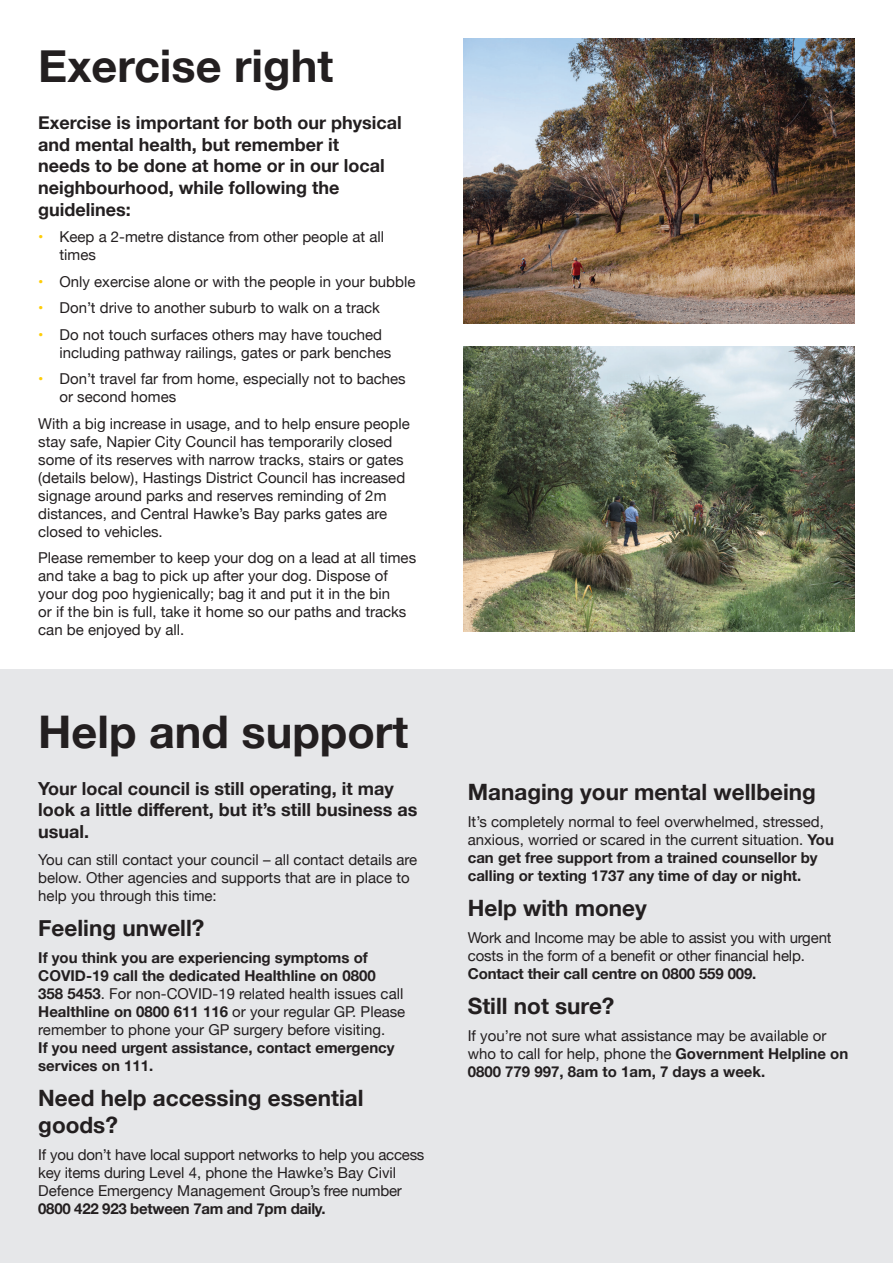
<style>
.page{position:relative;width:893px;height:1263px;background:#fff}
.page>*{position:absolute;margin:0;border:0;box-sizing:border-box;transform-origin:0 0}
.t1{font:700 45px "Helvetica Neue";color:#231f20}
.t2{font:700 22.5px/27px "Helvetica Neue";color:#231f20}
.t3{font:700 18px/21.6px "Helvetica Neue";color:#231f20}
.t4{font:15px/18px "Helvetica Neue";color:#231f20}
.t5{font:700 15px/18px "Helvetica Neue";color:#231f20}
.s1{color:#fecd08}
.s2{font-weight:400}
.s3{font-weight:700}
</style>
<div class="page">
<div style="left:0;top:670px;width:893px;height:593px;background:#e6e7e9"></div>
<img style="left:463px;top:38px;width:392px;height:285px">
<img style="left:463px;top:347px;width:392px;height:284px">
<p class="t1" style="left:38px;top:31px;width:296px">Exercise right</p>
<p class="t3" style="left:38px;top:113px;width:365px">Exercise is important for both our physical and mental health, but remember it<br>needs to be done at home or in our local neighbourhood, while following the guidelines:</p>
<p class="t4" style="left:60px;top:229px;width:326px;text-indent:-21px"><span class="s1">•</span> Keep a 2-metre distance from other people at all times</p>
<p class="t4" style="left:38px;top:273px;width:379px"><span class="s1">•</span> Only exercise alone or with the people in your bubble</p>
<p class="t4" style="left:38px;top:300px;width:343px"><span class="s1">•</span> Don’t drive to another suburb to walk on a track</p>
<p class="t4" style="left:60px;top:326px;width:333px;text-indent:-21px"><span class="s1">•</span> Do not touch surfaces others may have touched including pathway railings, gates or park benches</p>
<p class="t4" style="left:60px;top:371px;width:348px;text-indent:-21px"><span class="s1">•</span> Don’t travel far from home, especially not to baches or second homes</p>
<p class="t4" style="left:38px;top:415px;width:373px">With a big increase in usage, and to help ensure people stay safe, Napier City Council has temporarily closed some of its reserves with narrow tracks, stairs or gates (details below), Hastings District Council has increased signage around parks and reserves reminding of 2m distances, and Central Hawke’s Bay parks gates are closed to vehicles.</p>
<p class="t4" style="left:38px;top:550px;width:379px">Please remember to keep your dog on a lead at all times and take a bag to pick up after your dog. Dispose of your dog poo hygienically; bag it and put it in the bin<br>or if the bin is full, take it home so our paths and tracks can be enjoyed by all.</p>
<p class="t1" style="left:38px;top:696px;width:371px">Help and support</p>
<p class="t3" style="left:38px;top:778px;width:381px">Your local council is still operating, it may look a little different, but it’s still business as usual.</p>
<p class="t4" style="left:38px;top:851px;width:380px">You can still contact your council – all contact details are below. Other agencies and supports that are in place to help you through this time:</p>
<p class="t2" style="left:38px;top:915px;width:168px">Feeling unwell?</p>
<p class="t5" style="left:38px;top:948px;width:369px">If you think you are experiencing symptoms of COVID-19 call the dedicated Healthline on 0800<br>358 5453<span class="s2">. For non-COVID-19 related health issues call </span>Healthline on 0800 611 116 <span class="s2">or your regular GP. Please remember to phone your GP surgery before visiting.<br></span>If you need urgent assistance, contact emergency services on 111.</p>
<p class="t2" style="left:38px;top:1085px;width:327px">Need help accessing essential goods?</p>
<p class="t4" style="left:38px;top:1146px;width:388px">If you don’t have local support networks to help you access key items during Level 4, phone the Hawke’s Bay Civil Defence Emergency Management Group’s free number <span class="s3">0800 422 923 between 7am and 7pm daily.</span></p>
<p class="t2" style="left:468px;top:779px;width:350px">Managing your mental wellbeing</p>
<p class="t4" style="left:468px;top:813px;width:368px">It’s completely normal to feel overwhelmed, stressed, anxious, worried or scared in the current situation. <span class="s3">You can get free support from a trained counsellor by calling or texting 1737 any time of day or night.</span></p>
<p class="t2" style="left:468px;top:895px;width:181px">Help with money</p>
<p class="t4" style="left:468px;top:929px;width:365px">Work and Income may be able to assist you with urgent costs in the form of a benefit or other financial help.<br><span class="s3">Contact their call centre on 0800 559 009.</span></p>
<p class="t2" style="left:468px;top:993px;width:148px">Still not sure?</p>
<p class="t4" style="left:468px;top:1027px;width:382px">If you’re not sure what assistance may be available or who to call for help, phone the <span class="s3">Government Helpline on<br>0800 779 997, 8am to 1am, 7 days a week.</span></p>
</div>
